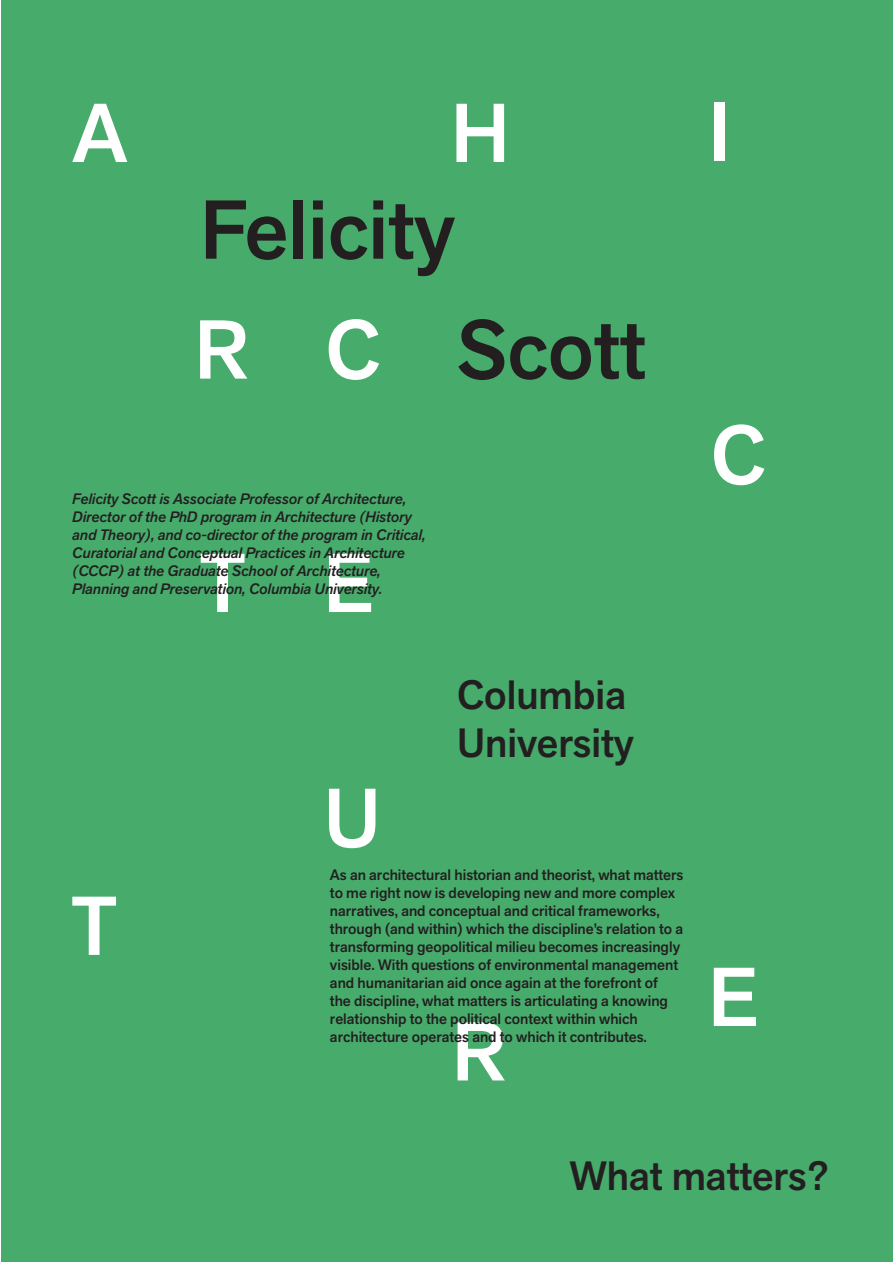
<style>
.page{position:relative;width:893px;height:1263px;background:#fff}
.page>*{position:absolute;margin:0;border:0;box-sizing:border-box;transform-origin:0 0}
.Heading{font:500 82.5px "Akzid Grtsk Next";color:#231f20}
.t1{font:500 82.5px "Akzid Grtsk Next";color:#fff}
.SubHead{font:500 40.5px "Akzid Grtsk Next";color:#231f20}
.Body{font:500 15px/18px "Akzid Grtsk Next";color:#231f20}
.Body-2{font:15px/18px "Akzid Grtsk Next Med It";color:#231f20}
</style>
<div class="page">
<div style="left:1px;top:1px;width:891px;height:1261px;background:#47ab6b"></div>
<h1 class="t1" style="left:72px;top:80px;width:57px">A</h1>
<h1 class="t1" style="left:451px;top:80px;width:60px">H</h1>
<h1 class="t1" style="left:708px;top:79px;width:23px">I</h1>
<p class="Heading" style="left:201px;top:176px;width:256px">Felicity</p>
<h1 class="t1" style="left:195px;top:296px;width:187px">R C</h1>
<p class="Heading" style="left:457px;top:296px;width:190px">Scott</p>
<h1 class="t1" style="left:711px;top:402px;width:57px">C</h1>
<p class="Body-2" style="left:72px;top:490px;width:355px">Felicity Scott is Associate Professor of Architecture, Director of the PhD program in Architecture (History and Theory), and co-director of the program in Critical, Curatorial and Conceptual Practices in Architecture (CCCP) at the Graduate School of Architecture, Planning and Preservation, Columbia University.</p>
<h1 class="t1" style="left:199px;top:530px;width:176px">T E</h1>
<h1 class="t1" style="left:324px;top:765px;width:59px">U</h1>
<p class="SubHead" style="left:457px;top:668px;width:170px">Columbia</p>
<p class="SubHead" style="left:457px;top:717px;width:178px">University</p>
<h1 class="t1" style="left:71px;top:872px;width:49px">T</h1>
<p class="Body" style="left:330px;top:866px;width:355px">As an architectural historian and theorist, what matters to me right now is developing new and more complex narratives, and conceptual and critical frameworks, through (and within) which the discipline’s relation to a transforming geopolitical milieu becomes increasingly visible. With questions of environmental management and humanitarian aid once again at the forefront of<br>the discipline, what matters is articulating a knowing relationship to the political context within which architecture operates and to which it contributes.</p>
<h1 class="t1" style="left:452px;top:998px;width:55px">R</h1>
<h1 class="t1" style="left:708px;top:944px;width:52px">E</h1>
<p class="SubHead" style="left:570px;top:1149px;width:261px">What matters?</p>
</div>
